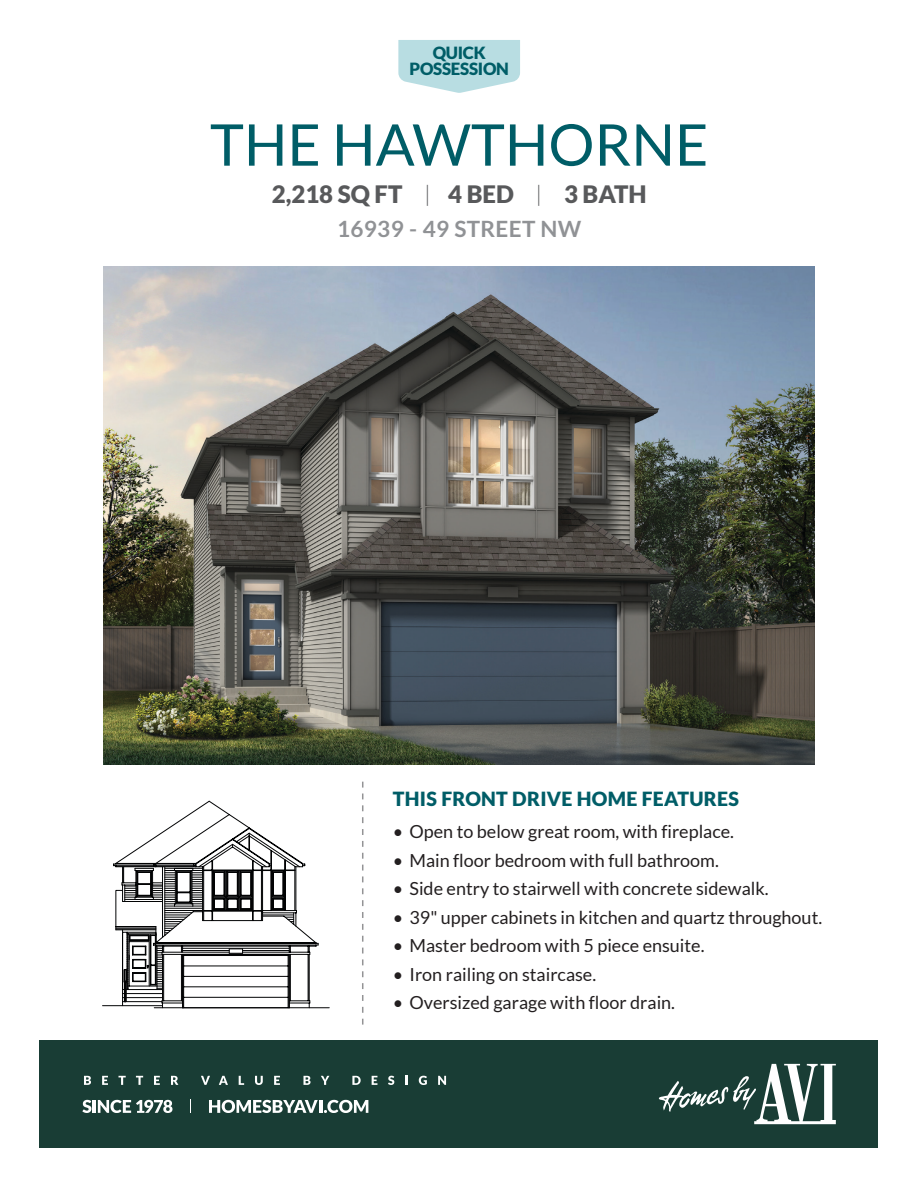
<style>
.page{position:relative;width:918px;height:1188px;background:#fff}
.page>*{position:absolute;margin:0;border:0;box-sizing:border-box;transform-origin:0 0}
._03_Address{font:57.6px "Lato";color:#005d67}
._03_Address-2{font:900 24px "Lato";color:#58595b}
._03_Address-3{font:700 22.5px "Lato";letter-spacing:.015em;color:#909295}
._04_Features{font:900 19.5px "Lato";letter-spacing:.015em;color:#005d67}
.t1{font:18px "Lato";color:#231f20}
._03_Address-4{font:900 16.8px/16.5px "Lato";letter-spacing:-.015em;color:#005d67;text-align:center}
.s1{font-weight:300;font-size:22.5px}
</style>
<div class="page">
<div style="left:40px;top:1040px;width:838px;height:108px;background:#193d35"></div>
<svg style="left:659px;top:1064px;width:177px;height:60px"></svg>
<svg style="left:84px;top:1076px;width:7px;height:9px"></svg>
<svg style="left:102px;top:1076px;width:6px;height:9px"></svg>
<svg style="left:119px;top:1076px;width:7px;height:9px"></svg>
<svg style="left:136px;top:1076px;width:7px;height:9px"></svg>
<svg style="left:154px;top:1076px;width:6px;height:9px"></svg>
<svg style="left:171px;top:1076px;width:7px;height:9px"></svg>
<svg style="left:201px;top:1076px;width:9px;height:9px"></svg>
<svg style="left:219px;top:1076px;width:9px;height:9px"></svg>
<svg style="left:239px;top:1076px;width:5px;height:9px"></svg>
<svg style="left:255px;top:1076px;width:8px;height:9px"></svg>
<svg style="left:274px;top:1076px;width:6px;height:9px"></svg>
<svg style="left:303px;top:1076px;width:8px;height:9px"></svg>
<svg style="left:321px;top:1076px;width:8px;height:9px"></svg>
<svg style="left:352px;top:1076px;width:9px;height:9px"></svg>
<svg style="left:372px;top:1076px;width:5px;height:9px"></svg>
<svg style="left:388px;top:1076px;width:6px;height:9px"></svg>
<svg style="left:406px;top:1076px;width:2px;height:9px"></svg>
<svg style="left:419px;top:1076px;width:8px;height:9px"></svg>
<svg style="left:438px;top:1076px;width:8px;height:9px"></svg>
<svg style="left:82px;top:1100px;width:90px;height:13px"></svg>
<svg style="left:209px;top:1100px;width:159px;height:13px"></svg>
<svg style="left:190px;top:1100px;width:1px;height:13px"></svg>
<svg style="left:398px;top:40px;width:122px;height:53px;background:#c0e1e5"></svg>
<img style="left:104px;top:266px;width:711px;height:499px">
<svg style="left:362px;top:782px;width:1px;height:243px"></svg>
<hr style="left:183px;top:1008px;width:106px;height:1px;background:#020304">
<hr style="left:154px;top:1007px;width:175px;height:1px;background:#020304">
<hr style="left:103px;top:1005px;width:60px;height:1px;background:#020304">
<svg style="left:113px;top:801px;width:206px;height:207px"></svg>
<p class="_03_Address-4" style="left:410px;top:44px;width:101px">QUICK<br>POSSESSION</p>
<p class="_03_Address" style="left:210px;top:113px;width:500px">THE HAWTHORNE</p>
<p class="_03_Address-2" style="left:272px;top:180px;width:376px">2,218 SQ FT <span class="s1">|</span> 4 BED <span class="s1">|</span> 3 BATH</p>
<p class="_03_Address-3" style="left:337px;top:216px;width:246px">16939 - 49 STREET NW</p>
<p class="_04_Features" style="left:393px;top:788px;width:347px">THIS FRONT DRIVE HOME FEATURES</p>
<p class="t1" style="left:393px;top:822px;width:343px">• Open to below great room, with fireplace.</p>
<p class="t1" style="left:393px;top:850px;width:327px">• Main floor bedroom with full bathroom.</p>
<p class="t1" style="left:393px;top:879px;width:377px">• Side entry to stairwell with concrete sidewalk.</p>
<p class="t1" style="left:393px;top:907px;width:431px">• 39" upper cabinets in kitchen and quartz throughout.</p>
<p class="t1" style="left:393px;top:936px;width:313px">• Master bedroom with 5 piece ensuite.</p>
<p class="t1" style="left:393px;top:964px;width:205px">• Iron railing on staircase.</p>
<p class="t1" style="left:393px;top:993px;width:284px">• Oversized garage with floor drain.</p>
</div>
